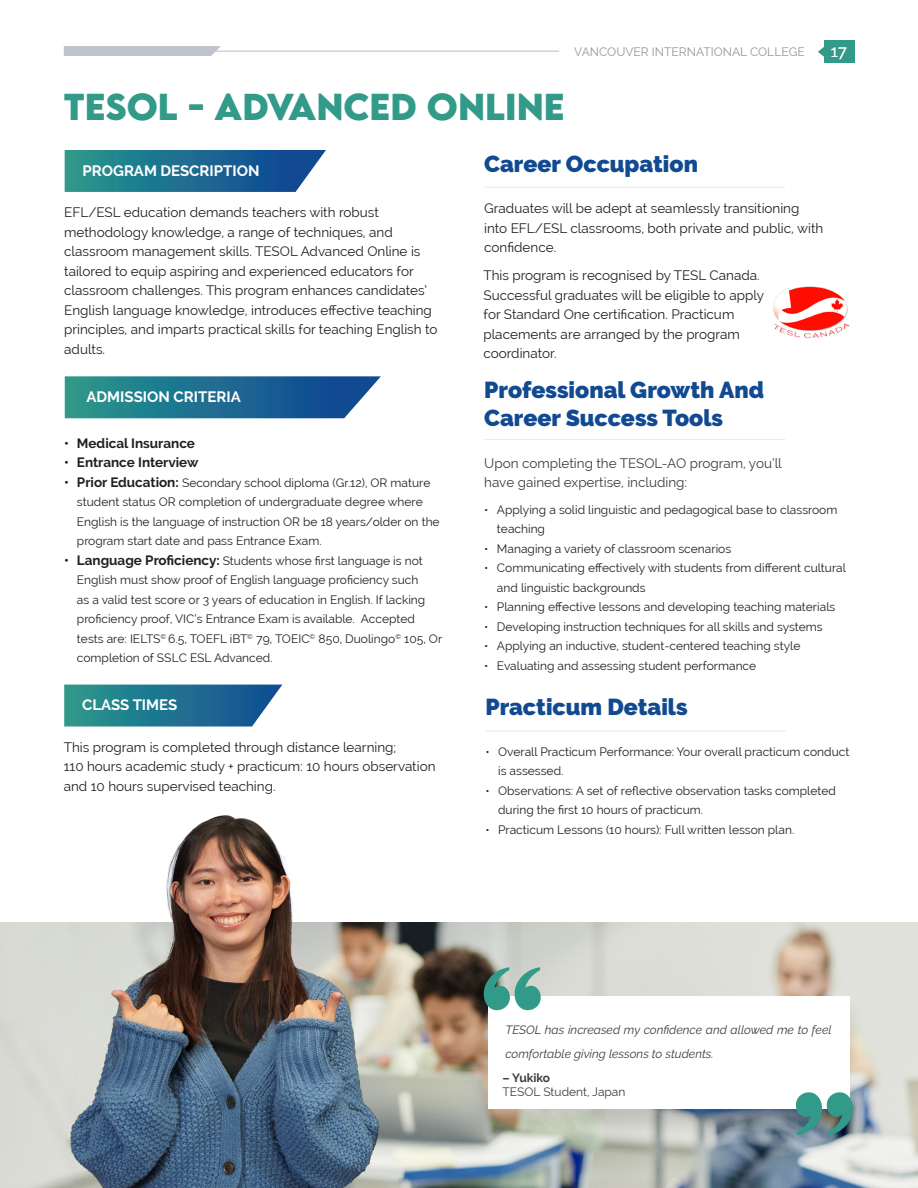
<style>
.page{position:relative;width:918px;height:1188px;background:#fff}
.page>*{position:absolute;margin:0;border:0;box-sizing:border-box;transform-origin:0 0}
.t1{font:700 33.3px "LEMONMILK";color:#329a89}
.t2{font:900 23.1px/27.6px "Raleway";color:#124a92}
.t3{font:16.5px "Raleway";color:#fff}
.t4{font:700 15px "Raleway";color:#fff}
.Paragraph_Style_1{font:13.5px/19.5px "Raleway";color:#231f20}
.t5{font:13.5px/19.5px "Raleway";color:#3e3e3f}
.t6{font:700 13.5px "Raleway";color:#231f20}
.t7{font:12px/19.5px "Raleway";color:#231f20}
.t8{font:italic 12px/24px "Raleway";color:#3e3e3f}
.t9{font:12px "Raleway";color:#939598}
.t10{font:12px "Raleway";color:#3e3e3f}
.t11{font:700 12px "Raleway";color:#3e3e3f}
.s1{font-weight:700;font-size:13.5px}
</style>
<div class="page">
<div style="left:64px;top:46px;width:157px;height:10px;background:#bec3cd"></div>
<hr style="left:199px;top:51px;width:360px;height:1px;background:#bec3cd">
<div style="left:824px;top:40px;width:30px;height:23px;background:#329a89"></div>
<svg style="left:818px;top:47px;width:6px;height:10px"></svg>
<hr style="left:484px;top:439px;width:301px;height:1px;background:#e8e9ea">
<hr style="left:484px;top:187px;width:301px;height:1px;background:#e8e9ea">
<hr style="left:485px;top:730px;width:301px;height:1px;background:#e8e9ea">
<svg style="left:65px;top:376px;width:316px;height:42px;background:#2b7697"></svg>
<svg style="left:65px;top:150px;width:261px;height:42px;background:#2a7596"></svg>
<svg style="left:64px;top:685px;width:218px;height:42px;background:#307f98"></svg>
<img style="left:0;top:922px;width:918px;height:266px">
<img style="left:773px;top:286px;width:77px;height:52px">
<div style="left:471px;top:995px;width:395px;height:146px;background:#231f20;opacity:.15"></div>
<div style="left:488px;top:996px;width:361px;height:113px;background:#fff"></div>
<svg style="left:484px;top:967px;width:57px;height:43px;background:#6da99c"></svg>
<svg style="left:796px;top:1092px;width:57px;height:43px;background:#55958f"></svg>
<img style="left:58px;top:815px;width:335px;height:373px">
<p class="t9" style="left:574px;top:44px;width:232px">VANCOUVER INTERNATIONAL COLLEGE</p>
<h3 class="t3" style="left:831px;top:42px;width:17px">17</h3>
<p class="t1" style="left:64px;top:84px;width:503px">TESOL - ADVANCED ONLINE</p>
<p class="t4" style="left:83px;top:162px;width:178px">PROGRAM DESCRIPTION</p>
<p class="Paragraph_Style_1" style="left:64px;top:203px;width:375px">EFL/ESL education demands teachers with robust methodology knowledge, a range of techniques, and classroom management skills. TESOL Advanced Online is tailored to equip aspiring and experienced educators for classroom challenges. This program enhances candidates’ English language knowledge, introduces effective teaching principles, and imparts practical skills for teaching English to adults.</p>
<p class="t4" style="left:86px;top:388px;width:156px">ADMISSION CRITERIA</p>
<p class="t6" style="left:64px;top:435px;width:132px">• Medical Insurance</p>
<p class="t6" style="left:64px;top:455px;width:136px">• Entrance Interview</p>
<p class="t7" style="left:77px;top:473px;width:364px;text-indent:-13px"><span class="s1">• Prior Education:</span> Secondary school diploma (Gr.12), OR mature student status OR completion of undergraduate degree where English is the language of instruction OR be 18 years/older on the program start date and pass Entrance Exam.</p>
<p class="t7" style="left:77px;top:551px;width:367px;text-indent:-13px"><span class="s1">• Language Proficiency:</span> Students whose first language is not English must show proof of English language proficiency such<br>as a valid test score or 3 years of education in English. If lacking proficiency proof, VIC’s Entrance Exam is available. Accepted tests are: IELTS<sup>©</sup> 6.5, TOEFL iBT<sup>©</sup> 79, TOEIC<sup>©</sup> 850, Duolingo<sup>©</sup> 105, Or completion of SSLC ESL Advanced.</p>
<p class="t4" style="left:82px;top:696px;width:97px">CLASS TIMES</p>
<p class="Paragraph_Style_1" style="left:64px;top:737px;width:373px">This program is completed through distance learning;<br>110 hours academic study + practicum: 10 hours observation and 10 hours supervised teaching.</p>
<p class="t2" style="left:484px;top:150px;width:215px">Career Occupation</p>
<p class="Paragraph_Style_1" style="left:484px;top:199px;width:341px">Graduates will be adept at seamlessly transitioning into EFL/ESL classrooms, both private and public, with confidence.</p>
<p class="Paragraph_Style_1" style="left:483px;top:265px;width:282px">This program is recognised by TESL Canada.<br>Successful graduates will be eligible to apply for Standard One certification. Practicum placements are arranged by the program coordinator.</p>
<p class="t2" style="left:484px;top:376px;width:281px">Professional Growth And<br>Career Success Tools</p>
<p class="t5" style="left:484px;top:453px;width:299px">Upon completing the TESOL-AO program, you’ll have gained expertise, including:</p>
<p class="t7" style="left:497px;top:500px;width:342px;text-indent:-13px">• Applying a solid linguistic and pedagogical base to classroom teaching</p>
<p class="t7" style="left:484px;top:539px;width:249px">• Managing a variety of classroom scenarios</p>
<p class="t7" style="left:497px;top:558px;width:350px;text-indent:-13px">• Communicating effectively with students from different cultural and linguistic backgrounds</p>
<p class="t7" style="left:484px;top:597px;width:353px">• Planning effective lessons and developing teaching materials</p>
<p class="t7" style="left:484px;top:617px;width:340px">• Developing instruction techniques for all skills and systems</p>
<p class="t7" style="left:484px;top:636px;width:318px">• Applying an inductive, student-centered teaching style</p>
<p class="t7" style="left:484px;top:656px;width:274px">• Evaluating and assessing student performance</p>
<p class="t2" style="left:485px;top:693px;width:204px">Practicum Details</p>
<p class="t7" style="left:498px;top:742px;width:353px;text-indent:-13px">• Overall Practicum Performance: Your overall practicum conduct is assessed.</p>
<p class="t7" style="left:498px;top:781px;width:339px;text-indent:-13px">• Observations: A set of reflective observation tasks completed during the first 10 hours of practicum.</p>
<p class="t7" style="left:485px;top:820px;width:310px">• Practicum Lessons (10 hours): Full written lesson plan.</p>
<p class="t8" style="left:505px;top:1017px;width:328px">TESOL has increased my confidence and allowed me to feel comfortable giving lessons to students.</p>
<p class="t11" style="left:503px;top:1071px;width:49px">– Yukiko</p>
<p class="t10" style="left:503px;top:1085px;width:124px">TESOL Student, Japan</p>
</div>
